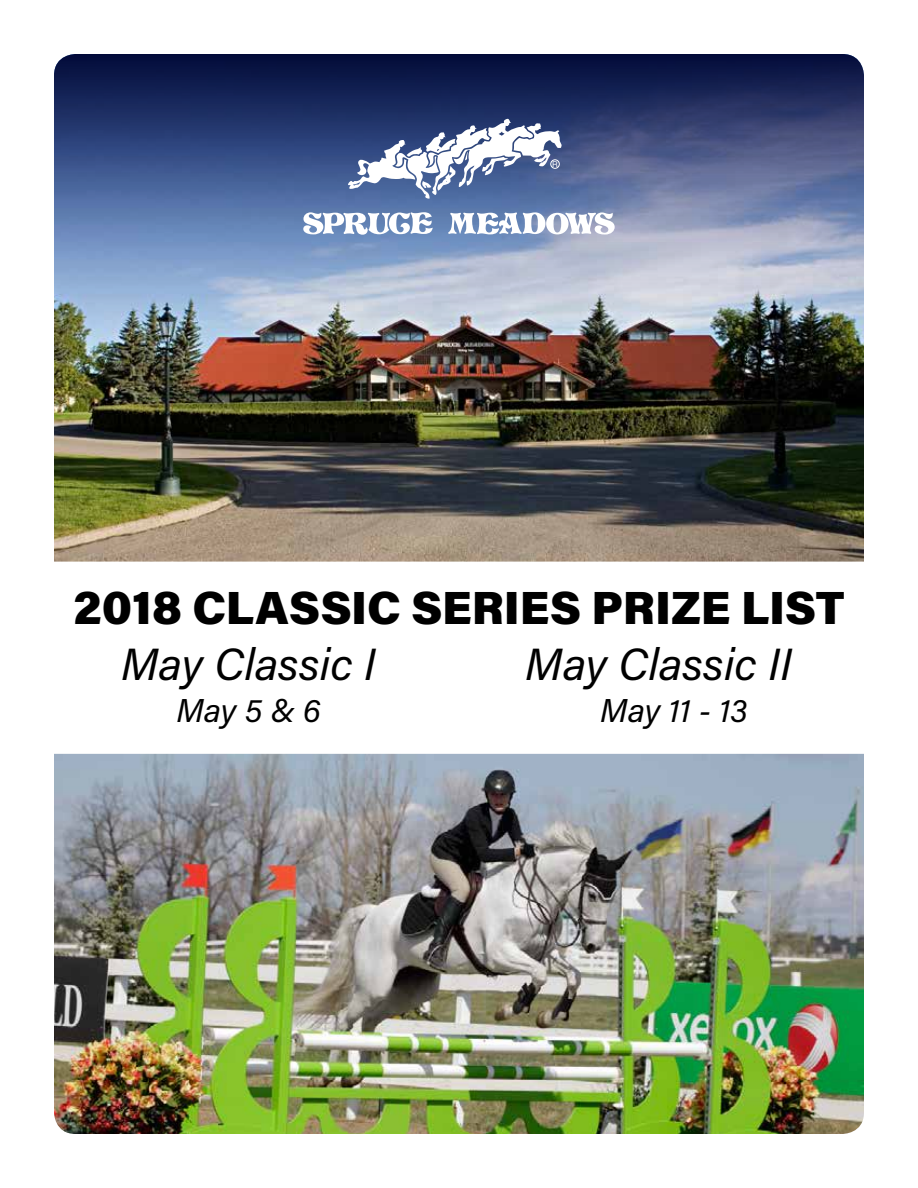
<style>
.page{position:relative;width:918px;height:1188px;background:#fff}
.page>*{position:absolute;margin:0;border:0;box-sizing:border-box;transform-origin:0 0}
.t1{font:900 46.5px "Acumin Pro";color:#000}
.t2{font:italic 45px "Acumin Pro";color:#000}
.t3{font:italic 33px "Acumin Pro";letter-spacing:-.005em;color:#000}
.t4{font:7.95px "Helvetica";color:#fff}
</style>
<div class="page">
<img style="left:54px;top:54px;width:810px;height:508px">
<img style="left:54px;top:754px;width:810px;height:380px">
<img style="left:54px;top:54px;width:810px;height:407px;border-radius:22px">
<svg style="left:348px;top:119px;width:214px;height:80px"></svg>
<svg style="left:303px;top:212px;width:130px;height:23px"></svg>
<svg style="left:448px;top:212px;width:167px;height:23px"></svg>
<div style="left:551px;top:160px;width:9px;height:9px;border:1px solid #fff;border-radius:50%"></div>
<p class="t4" style="left:552px;top:160px;width:7px">R</p>
<p class="t1" style="left:74px;top:575px;width:772px">2018 CLASSIC SERIES PRIZE LIST</p>
<p class="t2" style="left:525px;top:633px;width:269px">May Classic II</p>
<p class="t3" style="left:176px;top:688px;width:146px">May 5 &amp; 6</p>
<p class="t3" style="left:600px;top:688px;width:149px">May 11 - 13</p>
<p class="t2" style="left:121px;top:633px;width:256px">May Classic I</p>
</div>
